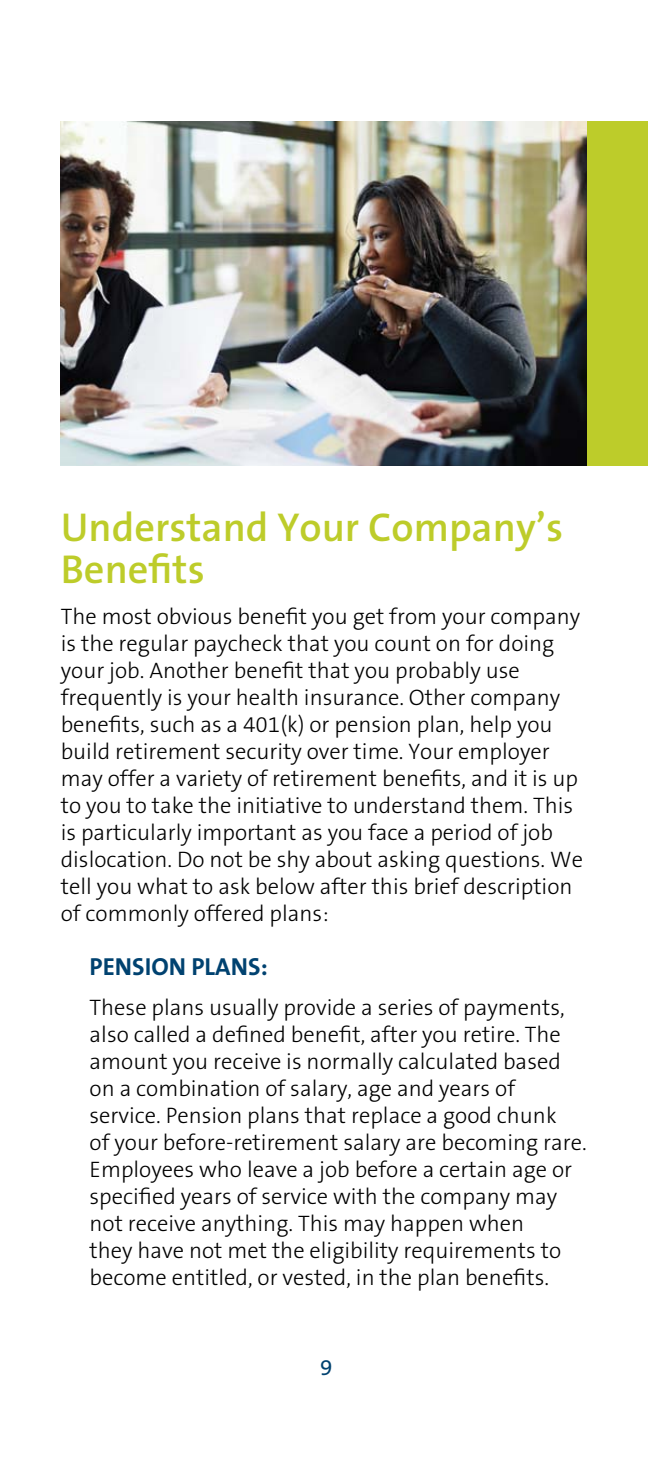
<style>
.page{position:relative;width:648px;height:1458px;background:#fff}
.page>*{position:absolute;margin:0;border:0;box-sizing:border-box;transform-origin:0 0}
.t1{font:600 40.5px/42.8px "The Sans B6";color:#bdcc2a}
.t2{font:700 24.75px "The Sans B7";color:#004270}
.t3{font:300 22.5px/27px "The Sans B3";color:#000}
.t4{font:22.5px "The Sans B5 Plain";color:#004270}
</style>
<div class="page">
<img style="left:61px;top:122px;width:526px;height:344px">
<div style="left:587px;top:122px;width:61px;height:344px;background:#bdcc2a"></div>
<h1 class="t1" style="left:61px;top:507px;width:504px">Understand Your Company’s<br>Benefits</h1>
<p class="t3" style="left:61px;top:604px;width:524px">The most obvious benefit you get from your company is the regular paycheck that you count on for doing your job. Another benefit that you probably use frequently is your health insurance. Other company benefits, such as a 401(k) or pension plan, help you build retirement security over time. Your employer may offer a variety of retirement benefits, and it is up to you to take the initiative to understand them. This is particularly important as you face a period of job dislocation. Do not be shy about asking questions. We tell you what to ask below after this brief description of commonly offered plans:</p>
<p class="t2" style="left:90px;top:953px;width:180px">PENSION PLANS:</p>
<p class="t3" style="left:90px;top:995px;width:499px">These plans usually provide a series of payments, also called a defined benefit, after you retire. The amount you receive is normally calculated based on a combination of salary, age and years of service. Pension plans that replace a good chunk<br>of your before-retirement salary are becoming rare.<br>Employees who leave a job before a certain age or specified years of service with the company may not receive anything. This may happen when<br>they have not met the eligibility requirements to become entitled, or vested, in the plan benefits.</p>
<p class="t4" style="left:320px;top:1355px;width:14px">9</p>
</div>
